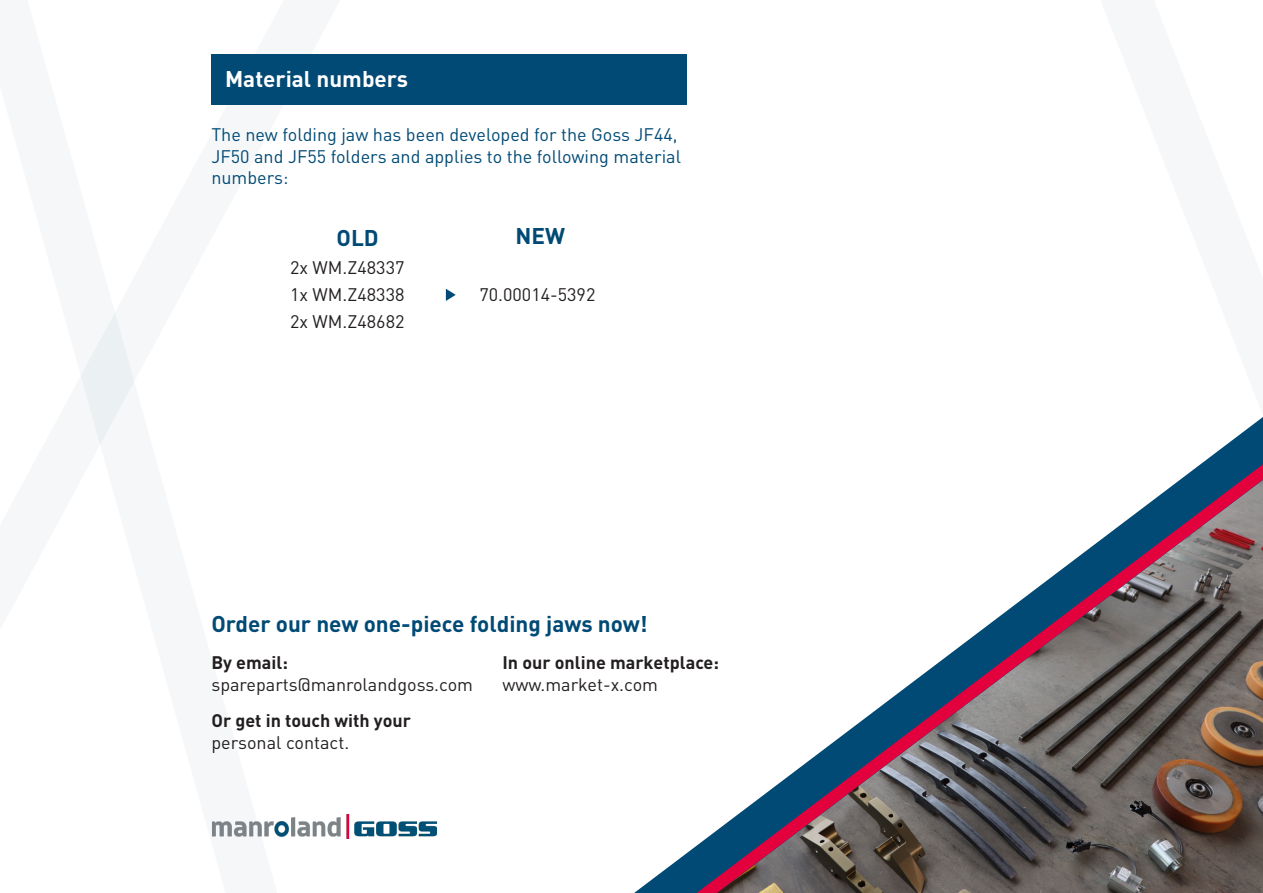
<style>
.page{position:relative;width:1263px;height:893px;background:#fff}
.page>*{position:absolute;margin:0;border:0;box-sizing:border-box;transform-origin:0 0}
.t1{font:700 22.5px "DIN Pro";color:#004a75}
.t2{font:700 22.5px "DIN Pro";color:#fff}
.t3{font:18px "DIN Pro";color:#231f20}
.t4{font:18px/21.6px "DIN Pro";color:#004a75}
.t5{font:700 18px "DIN Pro";color:#231f20}
</style>
<div class="page">
<svg style="left:81px;top:104px;width:214px;height:341px"></svg>
<div style="left:211px;top:54px;width:476px;height:50px;background:#004a75"></div>
<svg style="left:446px;top:289px;width:10px;height:12px"></svg>
<img style="left:211px;top:815px;width:226px;height:24px">
<svg style="left:634px;top:417px;width:629px;height:476px"></svg>
<svg style="left:696px;top:464px;width:567px;height:429px"></svg>
<p class="t2" style="left:225px;top:64px;width:185px">Material numbers</p>
<p class="t4" style="left:211px;top:123px;width:471px">The new folding jaw has been developed for the Goss JF44,<br>JF50 and JF55 folders and applies to the following material numbers:</p>
<p class="t1" style="left:336px;top:222px;width:44px">OLD</p>
<p class="t1" style="left:515px;top:221px;width:51px">NEW</p>
<p class="t3" style="left:290px;top:256px;width:116px">2x WM.Z48337</p>
<p class="t3" style="left:290px;top:283px;width:116px">1x WM.Z48338</p>
<p class="t3" style="left:290px;top:310px;width:116px">2x WM.Z48682</p>
<p class="t3" style="left:479px;top:283px;width:117px">70.00014-5392</p>
<p class="t1" style="left:211px;top:608px;width:438px">Order our new one-piece folding jaws now!</p>
<p class="t5" style="left:211px;top:650px;width:78px">By email:</p>
<p class="t3" style="left:211px;top:672px;width:263px">spareparts@manrolandgoss.com</p>
<p class="t5" style="left:211px;top:708px;width:201px">Or get in touch with your</p>
<p class="t3" style="left:211px;top:730px;width:139px">personal contact.</p>
<p class="t5" style="left:502px;top:650px;width:218px">In our online marketplace:</p>
<p class="t3" style="left:502px;top:672px;width:157px">www.market-x.com</p>
</div>
